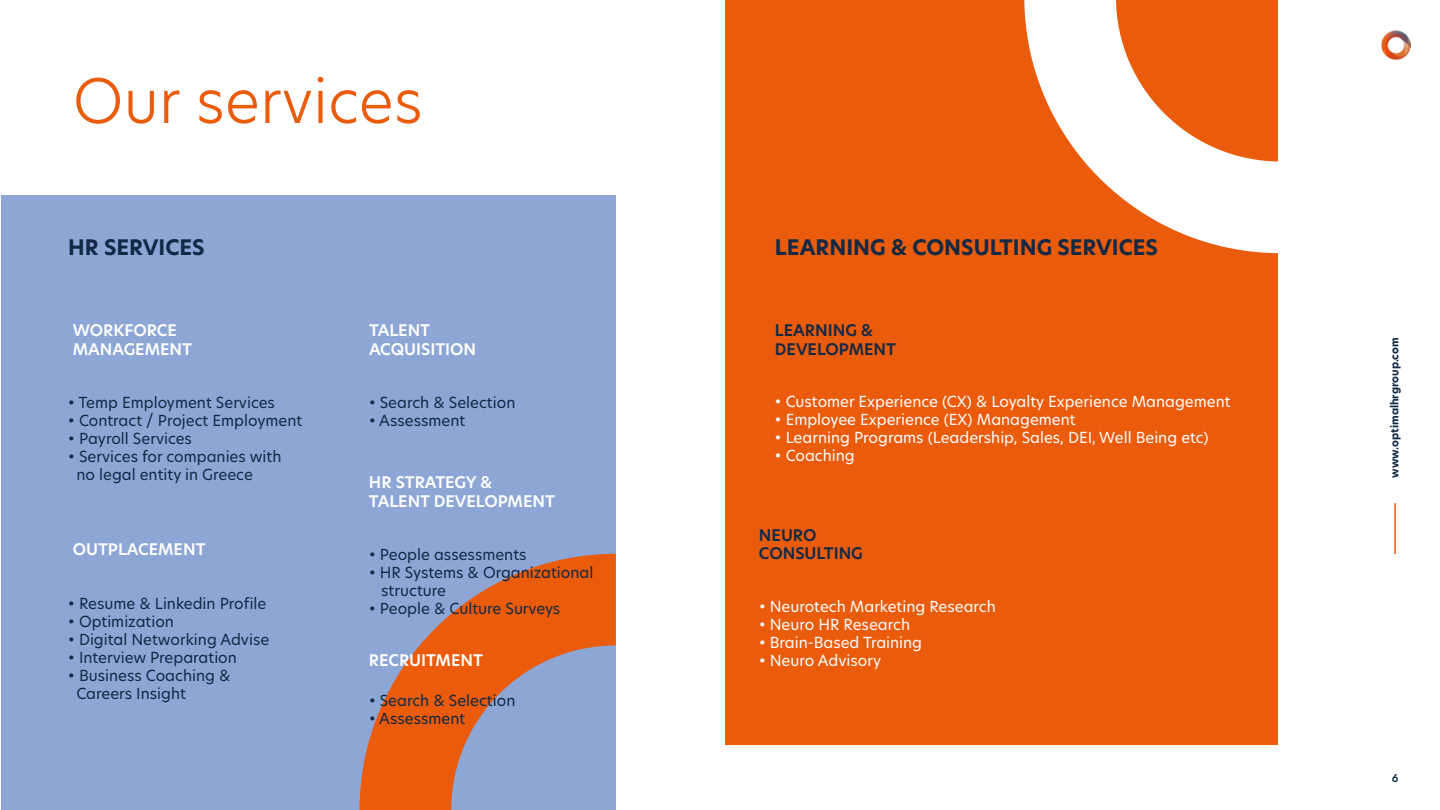
<style>
.page{position:relative;width:1440px;height:810px;background:#fff}
.page>*{position:absolute;margin:0;border:0;box-sizing:border-box;transform-origin:0 0}
.t1{font:300 60px "New Hero";color:#ea5b0b}
.t2{font:700 21px "New Hero";color:#122945}
.t3{font:600 15.75px/18.9px "New Hero";color:#fff}
.t4{font:600 15.75px/18.9px "New Hero";color:#122945}
.t5{font:15px/18px "New Hero";color:#122945}
.t6{font:15px "New Hero";color:#fff}
.t7{font:700 10.5px "New Hero";color:#122945}
.t8{font:600 10.5px "New Hero";color:#122945}
</style>
<div class="page">
<hr style="left:1394px;top:503px;width:2px;height:51px;background:#ea5b0b">
<img style="left:1381px;top:30px;width:30px;height:29px">
<div style="left:1px;top:195px;width:615px;height:615px;background:#8da6d6"></div>
<svg style="left:360px;top:554px;width:256px;height:256px"></svg>
<div style="left:725px;top:1px;width:553px;height:744px;background:#ea5b0b"></div>
<svg style="left:1024px;top:0;width:254px;height:253px"></svg>
<h1 class="t1" style="left:73px;top:60px;width:352px">Our services</h1>
<h2 class="t2" style="left:68px;top:233px;width:138px">HR SERVICES</h2>
<p class="t3" style="left:73px;top:321px;width:121px">WORKFORCE<br>MANAGEMENT</p>
<p class="t5" style="left:68px;top:393px;width:208px">• Temp Employment Services</p>
<p class="t5" style="left:68px;top:411px;width:236px">• Contract / Project Employment</p>
<p class="t5" style="left:68px;top:429px;width:125px">• Payroll Services</p>
<p class="t5" style="left:76px;top:447px;width:207px;text-indent:-8px">• Services for companies with no legal entity in Greece</p>
<p class="t3" style="left:73px;top:539px;width:134px">OUTPLACEMENT</p>
<p class="t5" style="left:68px;top:594px;width:200px">• Resume &amp; Linkedin Profile</p>
<p class="t5" style="left:68px;top:612px;width:107px">• Optimization</p>
<p class="t5" style="left:68px;top:630px;width:203px">• Digital Networking Advise</p>
<p class="t5" style="left:68px;top:648px;width:170px">• Interview Preparation</p>
<p class="t5" style="left:76px;top:666px;width:156px;text-indent:-8px">• Business Coaching &amp;<br>Careers Insight</p>
<p class="t3" style="left:369px;top:321px;width:109px">TALENT<br>ACQUISITION</p>
<p class="t5" style="left:369px;top:393px;width:148px">• Search &amp; Selection</p>
<p class="t5" style="left:369px;top:411px;width:98px">• Assessment</p>
<p class="t3" style="left:369px;top:473px;width:187px">HR STRATEGY &amp;<br>TALENT DEVELOPMENT</p>
<p class="t5" style="left:369px;top:545px;width:159px">• People assessments</p>
<p class="t5" style="left:381px;top:563px;width:214px;text-indent:-12px">• HR Systems &amp; Organizational structure</p>
<p class="t5" style="left:369px;top:599px;width:193px">• People &amp; Culture Surveys</p>
<p class="t3" style="left:369px;top:651px;width:116px">RECRUITMENT</p>
<p class="t5" style="left:369px;top:691px;width:148px">• Search &amp; Selection</p>
<p class="t5" style="left:369px;top:709px;width:98px">• Assessment</p>
<h2 class="t2" style="left:775px;top:233px;width:385px">LEARNING &amp; CONSULTING SERVICES</h2>
<p class="t4" style="left:775px;top:321px;width:123px">LEARNING &amp;<br>DEVELOPMENT</p>
<p class="t6" style="left:775px;top:391px;width:457px">• Customer Experience (CX) &amp; Loyalty Experience Management</p>
<p class="t6" style="left:775px;top:409px;width:302px">• Employee Experience (EX) Management</p>
<p class="t6" style="left:775px;top:427px;width:435px">• Learning Programs (Leadership, Sales, DEI, Well Being etc)</p>
<p class="t6" style="left:775px;top:445px;width:81px">• Coaching</p>
<p class="t4" style="left:759px;top:525px;width:105px">NEURO<br>CONSULTING</p>
<p class="t6" style="left:759px;top:596px;width:238px">• Neurotech Marketing Research</p>
<p class="t6" style="left:759px;top:614px;width:153px">• Neuro HR Research</p>
<p class="t6" style="left:759px;top:632px;width:165px">• Brain-Based Training</p>
<p class="t6" style="left:759px;top:650px;width:124px">• Neuro Advisory</p>
<p class="t7" style="left:1388px;top:478px;width:142px;rotate:-90deg">www.optimalhrgroup.com</p>
<p class="t8" style="left:1392px;top:771px;width:8px">6</p>
</div>
